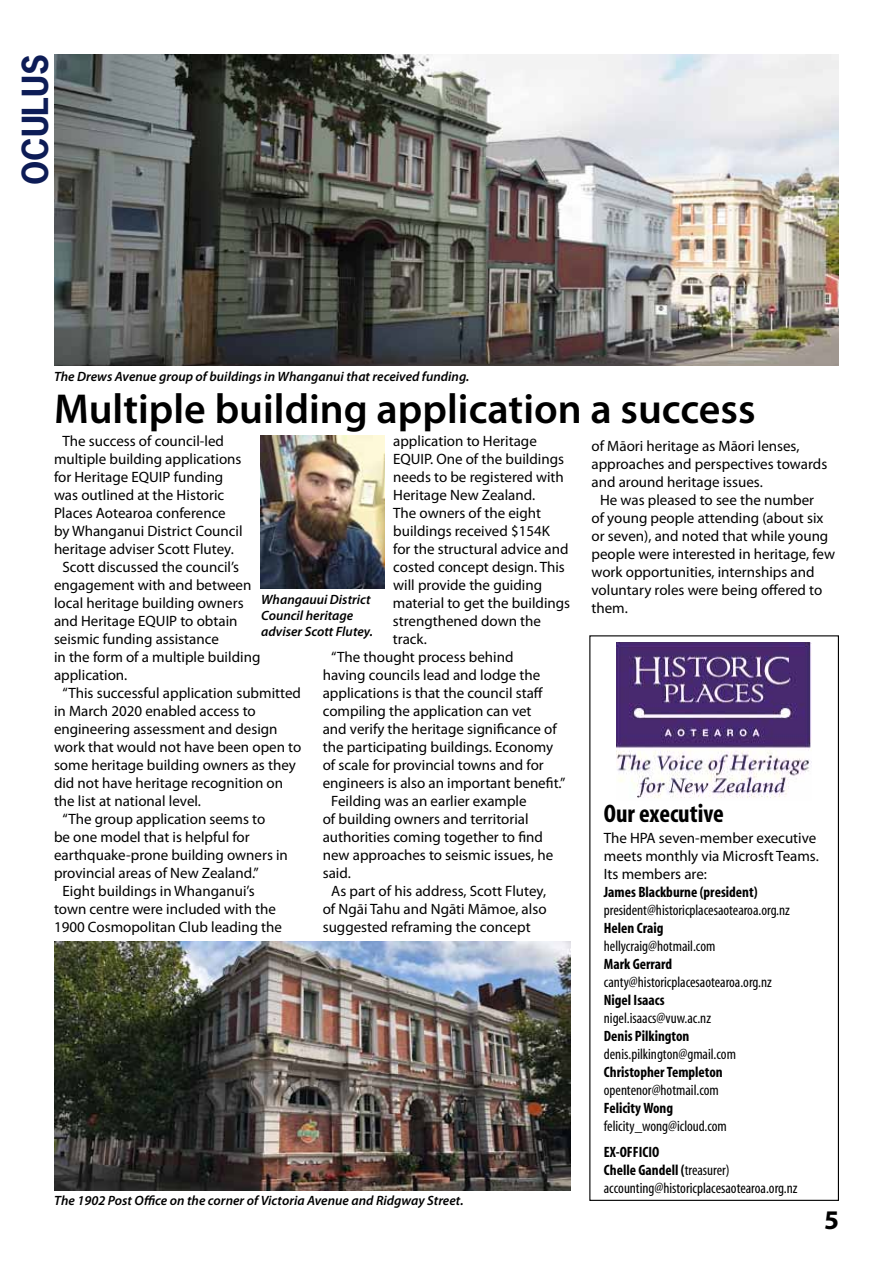
<style>
.page{position:relative;width:893px;height:1263px;background:#fff}
.page>*{position:absolute;margin:0;border:0;box-sizing:border-box;transform-origin:0 0}
.t1{font:600 42px "Myriad Pro";color:#000}
.t2{font:700 33.75px "News Gothic Std";color:#0d1c56}
.t3{font:700 27px "Myriad Pro";color:#000}
.t4{font:700 condensed 25.5px "Myriad";color:#000}
.t5{font:15px "Myriad Pro";color:#000}
.t6{font:condensed 15px/18px "Myriad";color:#000}
.t7{font:700 condensed 15px "Myriad";color:#000}
.t8{font:15px/18px "Myriad";color:#000}
.t9{font:italic 600 13.5px/16.2px "Myriad Pro";color:#000}
.s1{font-weight:700}
</style>
<div class="page">
<img style="left:616px;top:643px;width:196px;height:155px">
<div style="left:589px;top:635px;width:250px;height:566px;border:1px solid #000"></div>
<img style="left:261px;top:435px;width:124px;height:154px">
<img style="left:54px;top:942px;width:516px;height:248px">
<img style="left:54px;top:54px;width:785px;height:311px">
<h2 class="t2" style="left:13px;top:185px;width:133px;rotate:-90deg">OCULUS</h2>
<p class="t9" style="left:54px;top:368px;width:417px">The Drews Avenue group of buildings in Whanganui that received funding.</p>
<h1 class="t1" style="left:54px;top:382px;width:703px">Multiple building application a success</h1>
<p class="t5" style="left:591px;top:437px;width:209px">of Māori heritage as Māori lenses,</p>
<p class="t5" style="left:591px;top:455px;width:237px">approaches and perspectives towards</p>
<p class="t5" style="left:591px;top:473px;width:173px">and around heritage issues.</p>
<p class="t5" style="left:600px;top:491px;width:216px">He was pleased to see the number</p>
<p class="t5" style="left:591px;top:509px;width:233px">of young people attending (about six</p>
<p class="t5" style="left:591px;top:527px;width:238px">or seven), and noted that while young</p>
<p class="t5" style="left:591px;top:545px;width:245px">people were interested in heritage, few</p>
<p class="t5" style="left:591px;top:563px;width:225px">work opportunities, internships and</p>
<p class="t5" style="left:591px;top:581px;width:232px">voluntary roles were being offered to</p>
<p class="t5" style="left:591px;top:599px;width:38px">them.</p>
<p class="t5" style="left:63px;top:432px;width:163px">The success of council-led</p>
<p class="t5" style="left:54px;top:450px;width:189px">multiple building applications</p>
<p class="t5" style="left:54px;top:468px;width:171px">for Heritage EQUIP funding</p>
<p class="t5" style="left:54px;top:486px;width:172px">was outlined at the Historic</p>
<p class="t5" style="left:54px;top:504px;width:173px">Places Aotearoa conference</p>
<p class="t5" style="left:54px;top:522px;width:190px">by Whanganui District Council</p>
<p class="t5" style="left:54px;top:540px;width:181px">heritage adviser Scott Flutey.</p>
<p class="t5" style="left:63px;top:558px;width:178px">Scott discussed the council’s</p>
<p class="t5" style="left:54px;top:576px;width:199px">engagement with and between</p>
<p class="t5" style="left:54px;top:594px;width:191px">local heritage building owners</p>
<p class="t5" style="left:54px;top:612px;width:185px">and Heritage EQUIP to obtain</p>
<p class="t5" style="left:54px;top:630px;width:166px">seismic funding assistance</p>
<p class="t5" style="left:54px;top:648px;width:208px">in the form of a multiple building</p>
<p class="t5" style="left:54px;top:666px;width:75px">application.</p>
<p class="t5" style="left:63px;top:684px;width:240px">“This successful application submitted</p>
<p class="t5" style="left:54px;top:702px;width:203px">in March 2020 enabled access to</p>
<p class="t5" style="left:54px;top:720px;width:225px">engineering assessment and design</p>
<p class="t5" style="left:54px;top:738px;width:249px">work that would not have been open to</p>
<p class="t5" style="left:54px;top:756px;width:243px">some heritage building owners as they</p>
<p class="t5" style="left:54px;top:774px;width:231px">did not have heritage recognition on</p>
<p class="t5" style="left:54px;top:792px;width:149px">the list at national level.</p>
<p class="t5" style="left:63px;top:810px;width:204px">“The group application seems to</p>
<p class="t5" style="left:54px;top:828px;width:197px">be one model that is helpful for</p>
<p class="t5" style="left:54px;top:846px;width:235px">earthquake-prone building owners in</p>
<p class="t5" style="left:54px;top:864px;width:206px">provincial areas of New Zealand.”</p>
<p class="t5" style="left:63px;top:882px;width:194px">Eight buildings in Whanganui’s</p>
<p class="t5" style="left:54px;top:900px;width:224px">town centre were included with the</p>
<p class="t5" style="left:54px;top:918px;width:230px">1900 Cosmopolitan Club leading the</p>
<p class="t5" style="left:393px;top:432px;width:145px">application to Heritage</p>
<p class="t5" style="left:393px;top:450px;width:172px">EQUIP. One of the buildings</p>
<p class="t5" style="left:393px;top:468px;width:172px">needs to be registered with</p>
<p class="t5" style="left:393px;top:486px;width:144px">Heritage New Zealand.</p>
<p class="t5" style="left:393px;top:504px;width:149px">The owners of the eight</p>
<p class="t5" style="left:393px;top:522px;width:158px">buildings received $154K</p>
<p class="t5" style="left:393px;top:540px;width:177px">for the structural advice and</p>
<p class="t5" style="left:393px;top:558px;width:173px">costed concept design. This</p>
<p class="t5" style="left:393px;top:576px;width:150px">will provide the guiding</p>
<p class="t5" style="left:393px;top:594px;width:179px">material to get the buildings</p>
<p class="t5" style="left:393px;top:612px;width:150px">strengthened down the</p>
<p class="t5" style="left:393px;top:630px;width:36px">track.</p>
<p class="t5" style="left:331px;top:648px;width:184px">“The thought process behind</p>
<p class="t5" style="left:323px;top:666px;width:219px">having councils lead and lodge the</p>
<p class="t5" style="left:323px;top:684px;width:222px">applications is that the council staff</p>
<p class="t5" style="left:323px;top:702px;width:210px">compiling the application can vet</p>
<p class="t5" style="left:323px;top:720px;width:236px">and verify the heritage significance of</p>
<p class="t5" style="left:323px;top:738px;width:232px">the participating buildings. Economy</p>
<p class="t5" style="left:323px;top:756px;width:223px">of scale for provincial towns and for</p>
<p class="t5" style="left:323px;top:774px;width:244px">engineers is also an important benefit.”</p>
<p class="t5" style="left:331px;top:792px;width:197px">Feilding was an earlier example</p>
<p class="t5" style="left:323px;top:810px;width:207px">of building owners and territorial</p>
<p class="t5" style="left:323px;top:828px;width:222px">authorities coming together to find</p>
<p class="t5" style="left:323px;top:846px;width:232px">new approaches to seismic issues, he</p>
<p class="t5" style="left:323px;top:864px;width:30px">said.</p>
<p class="t5" style="left:331px;top:882px;width:216px">As part of his address, Scott Flutey,</p>
<p class="t5" style="left:323px;top:900px;width:225px">of Ngāi Tahu and Ngāti Māmoe, also</p>
<p class="t5" style="left:323px;top:918px;width:209px">suggested reframing the concept</p>
<p class="t9" style="left:261px;top:591px;width:113px">Whangauui District<br>Council heritage adviser Scott Flutey.</p>
<h3 class="t4" style="left:604px;top:801px;width:121px">Our executive</h3>
<p class="t8" style="left:604px;top:830px;width:217px">The HPA seven-member executive meets monthly via Microsft Teams.<br>Its members are:</p>
<p class="t7" style="left:604px;top:885px;width:155px">James Blackburne (president)</p>
<p class="t6" style="left:604px;top:902px;width:188px">president@historicplacesaotearoa.org.nz</p>
<p class="t7" style="left:604px;top:921px;width:61px">Helen Craig</p>
<p class="t6" style="left:604px;top:938px;width:113px">hellycraig@hotmail.com</p>
<p class="t7" style="left:604px;top:957px;width:70px">Mark Gerrard</p>
<p class="t6" style="left:604px;top:974px;width:170px">canty@historicplacesaotearoa.org.nz</p>
<p class="t7" style="left:604px;top:993px;width:62px">Nigel Isaacs</p>
<p class="t6" style="left:604px;top:1010px;width:109px">nigel.isaacs@vuw.ac.nz</p>
<p class="t7" style="left:604px;top:1029px;width:87px">Denis Pilkington</p>
<p class="t6" style="left:604px;top:1046px;width:134px">denis.pilkington@gmail.com</p>
<p class="t7" style="left:604px;top:1065px;width:120px">Christopher Templeton</p>
<p class="t6" style="left:604px;top:1082px;width:117px">opentenor@hotmail.com</p>
<p class="t7" style="left:604px;top:1101px;width:71px">Felicity Wong</p>
<p class="t6" style="left:604px;top:1118px;width:125px">felicity_wong@icloud.com</p>
<p class="t6" style="left:604px;top:1143px;width:195px"><span class="s1">Ex-officio<br>Chelle Gandell (</span>treasurer) accounting@historicplacesaotearoa.org.nz</p>
<p class="t9" style="left:54px;top:1192px;width:411px">The 1902 Post Office on the corner of Victoria Avenue and Ridgway Street.</p>
<h3 class="t3" style="left:824px;top:1202px;width:16px">5</h3>
</div>
